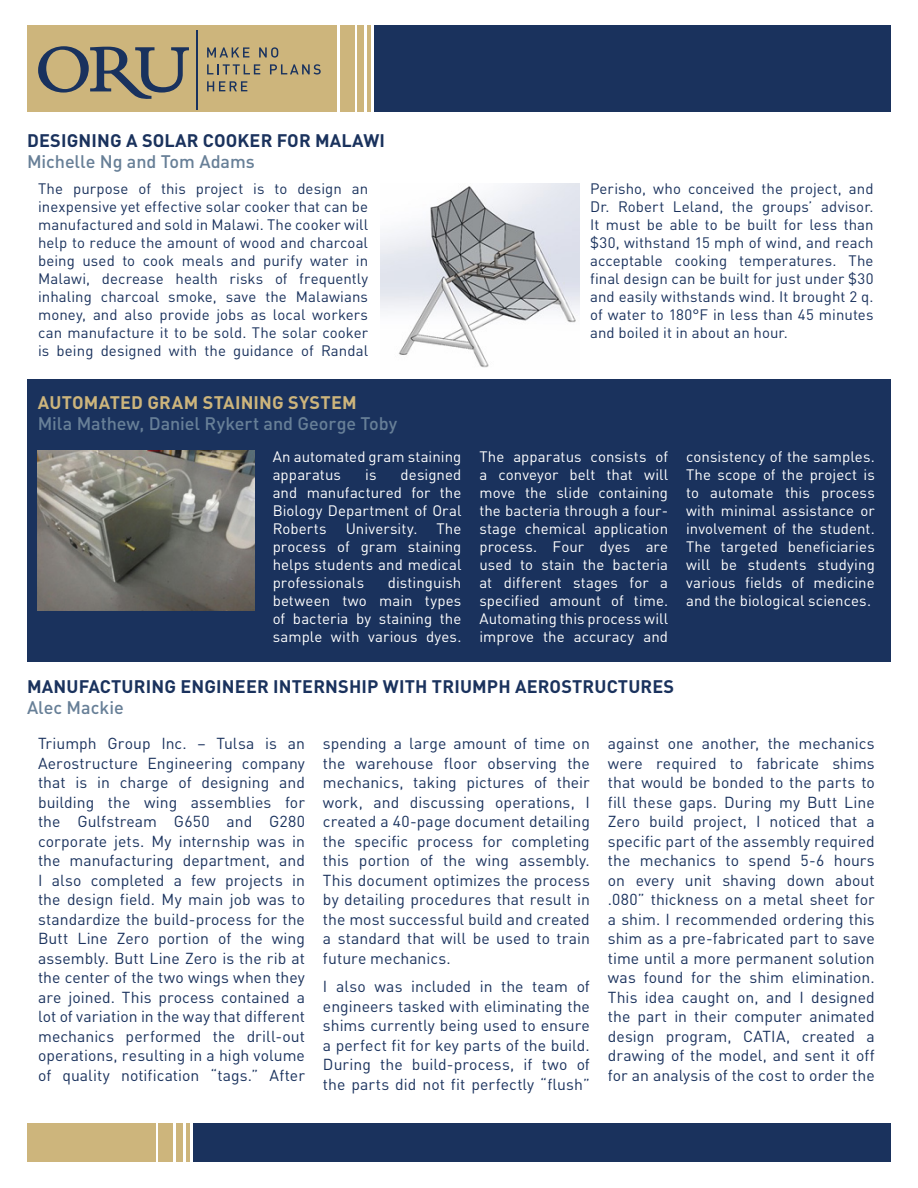
<style>
.page{position:relative;width:918px;height:1188px;background:#fff}
.page>*{position:absolute;margin:0;border:0;box-sizing:border-box;transform-origin:0 0}
.t1{font:700 18px "DINOT";letter-spacing:.01em;color:#1a325d}
.t2{font:500 18px "DINOT";letter-spacing:-.005em;color:#677f97}
.t3{font:700 18px "DINOT";letter-spacing:.01em;color:#cdb57c}
.t4{font:15.75px/19.5px "DINOT";letter-spacing:.005em;color:#1a325d;text-align:justify}
.t5{font:15px/18px "DINOT";letter-spacing:.005em;color:#fff;text-align:justify}
.t6{font:15px/18px "DINOT";letter-spacing:.005em;color:#1a325d;text-align:justify}
</style>
<div class="page">
<div style="left:340px;top:26px;width:14px;height:86px;background:#cdb57c"></div>
<div style="left:357px;top:26px;width:7px;height:86px;background:#cdb57c"></div>
<hr style="left:367px;top:26px;width:3px;height:86px;background:#cdb57c">
<div style="left:27px;top:26px;width:310px;height:86px;background:#cdb57c"></div>
<div style="left:374px;top:26px;width:517px;height:86px;background:#1a325d"></div>
<svg style="left:207px;top:47px;width:42px;height:11px"></svg>
<svg style="left:259px;top:47px;width:19px;height:11px"></svg>
<svg style="left:207px;top:64px;width:53px;height:10px"></svg>
<svg style="left:270px;top:64px;width:51px;height:11px"></svg>
<svg style="left:207px;top:81px;width:40px;height:10px"></svg>
<svg style="left:38px;top:46px;width:151px;height:53px"></svg>
<hr style="left:196px;top:30px;width:2px;height:79px;background:#19325e">
<div style="left:159px;top:1123px;width:14px;height:38px;background:#cdb57c"></div>
<div style="left:176px;top:1123px;width:7px;height:38px;background:#cdb57c"></div>
<hr style="left:186px;top:1123px;width:3px;height:38px;background:#cdb57c">
<div style="left:27px;top:1123px;width:128px;height:38px;background:#cdb57c"></div>
<div style="left:194px;top:1123px;width:697px;height:38px;background:#1a325d"></div>
<div style="left:27px;top:379px;width:864px;height:282px;background:#1a325d"></div>
<img style="left:380px;top:183px;width:199px;height:185px">
<img style="left:38px;top:450px;width:217px;height:161px">
<p class="t1" style="left:27px;top:129px;width:360px">DESIGNING A SOLAR COOKER FOR MALAWI</p>
<p class="t2" style="left:27px;top:150px;width:229px">Michelle Ng and Tom Adams</p>
<p class="t6" style="left:38px;top:180px;width:332px">The purpose of this project is to design an inexpensive yet effective solar cooker that can be manufactured and sold in Malawi. The cooker will help to reduce the amount of wood and charcoal being used to cook meals and purify water in Malawi, decrease health risks of frequently inhaling charcoal smoke, save the Malawians money, and also provide jobs as local workers can manufacture it to be sold. The solar cooker is being designed with the guidance of Randal</p>
<p class="t6" style="left:590px;top:180px;width:285px">Perisho, who conceived the project, and Dr. Robert Leland, the groups’ advisor.<br>It must be able to be built for less than $30, withstand 15 mph of wind, and reach acceptable cooking temperatures. The final design can be built for just under $30 and easily withstands wind. It brought 2 q. of water to 180°F in less than 45 minutes and boiled it in about an hour.</p>
<p class="t3" style="left:38px;top:391px;width:320px">AUTOMATED GRAM STAINING SYSTEM</p>
<p class="t2" style="left:38px;top:412px;width:361px">Mila Mathew, Daniel Rykert and George Toby</p>
<p class="t5" style="left:479px;top:447px;width:190px">The apparatus consists of a conveyor belt that will move the slide containing the bacteria through a four&shy;stage chemical application process. Four dyes are used to stain the bacteria at different stages for a specified amount of time.<br>Automating this process will improve the accuracy and</p>
<p class="t5" style="left:686px;top:447px;width:190px">consistency of the samples.<br>The scope of the project is to automate this process with minimal assistance or involvement of the student.<br>The targeted beneficiaries will be students studying various fields of medicine and the biological sciences.</p>
<p class="t1" style="left:27px;top:675px;width:649px">MANUFACTURING ENGINEER INTERNSHIP WITH TRIUMPH AEROSTRUCTURES</p>
<p class="t2" style="left:27px;top:696px;width:98px">Alec Mackie</p>
<p class="t5" style="left:273px;top:447px;width:190px">An automated gram staining apparatus</p>
<p class="t5" style="left:273px;top:465px;width:190px;text-indent:128px">designed and manufactured for the Biology Department of Oral Roberts</p>
<p class="t5" style="left:365px;top:465px;width:13px">is</p>
<p class="t5" style="left:346px;top:519px;width:73px">University.</p>
<p class="t5" style="left:273px;top:519px;width:190px;text-indent:164px">The process of gram staining helps students and medical professionals</p>
<p class="t5" style="left:273px;top:573px;width:190px;text-indent:115px">distinguish between two main types of bacteria by staining the sample with various dyes.</p>
<p class="t4" style="left:38px;top:733px;width:268px">Triumph Group Inc. – Tulsa is an Aerostructure Engineering company that is in charge of designing and building the wing assemblies for the Gulfstream G650 and G280 corporate jets. My internship was in the manufacturing department, and I also completed a few projects in the design field. My main job was to standardize the build-process for the Butt Line Zero portion of the wing assembly. Butt Line Zero is the rib at the center of the two wings when they are joined. This process contained a lot of variation in the way that different mechanics performed the drill-out operations, resulting in a high volume of quality notification “tags.” After</p>
<p class="t4" style="left:323px;top:733px;width:268px">spending a large amount of time on the warehouse floor observing the mechanics, taking pictures of their work, and discussing operations, I created a 40-page document detailing the specific process for completing this portion of the wing assembly.<br>This document optimizes the process by detailing procedures that result in the most successful build and created a standard that will be used to train future mechanics.</p>
<p class="t4" style="left:323px;top:976px;width:268px">I also was included in the team of engineers tasked with eliminating the shims currently being used to ensure a perfect fit for key parts of the build.<br>During the build-process, if two of the parts did not fit perfectly “flush”</p>
<p class="t4" style="left:608px;top:733px;width:268px">against one another, the mechanics were required to fabricate shims that would be bonded to the parts to fill these gaps. During my Butt Line Zero build project, I noticed that a specific part of the assembly required the mechanics to spend 5-6 hours on every unit shaving down about .080” thickness on a metal sheet for a shim. I recommended ordering this shim as a pre-fabricated part to save time until a more permanent solution was found for the shim elimination.<br>This idea caught on, and I designed the part in their computer animated design program, CATIA, created a drawing of the model, and sent it off for an analysis of the cost to order the</p>
</div>
